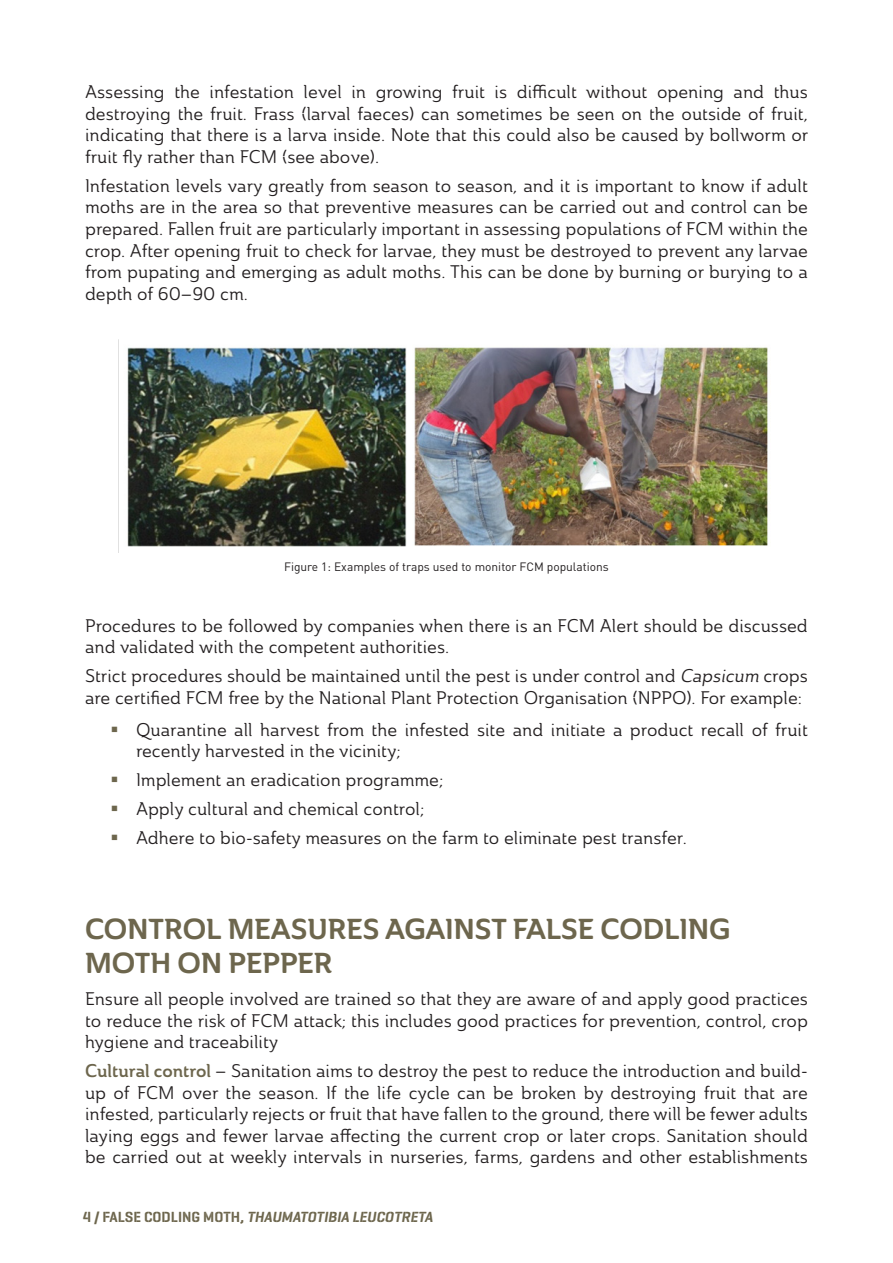
<style>
.page{position:relative;width:893px;height:1263px;background:#fff}
.page>*{position:absolute;margin:0;border:0;box-sizing:border-box;transform-origin:0 0}
.t1{font:28.5px/34.2px "Ainslie Nor Bol";color:#6d664d}
.t2{font:18px/21.6px "Ainslie Nor Reg";color:#231f20;text-align:justify}
.t3{font:italic 600 15px "Geogrotesque Stencil A";color:#6d664d}
.t4{font:12px "DIN Pro";color:#231f20}
.s1{font-style:italic}
.s2{font-family:"Ainslie Nor Dem";color:#6d664d}
.s3{font-style:normal}
</style>
<div class="page">
<img style="left:127px;top:347px;width:641px;height:200px">
<p class="t2" style="left:85px;top:81px;width:725px">Assessing the infestation level in growing fruit is difficult without opening and thus destroying the fruit. Frass (larval faeces) can sometimes be seen on the outside of fruit, indicating that there is a larva inside. Note that this could also be caused by bollworm or fruit fly rather than FCM (see above).</p>
<p class="t2" style="left:85px;top:174px;width:724px">Infestation levels vary greatly from season to season, and it is important to know if adult moths are in the area so that preventive measures can be carried out and control can be prepared. Fallen fruit are particularly important in assessing populations of FCM within the crop. After opening fruit to check for larvae, they must be destroyed to prevent any larvae from pupating and emerging as adult moths. This can be done by burning or burying to a depth of 60–90 cm.</p>
<p class="t4" style="left:284px;top:558px;width:326px">Figure 1: Examples of traps used to monitor FCM populations</p>
<p class="t2" style="left:85px;top:614px;width:724px">Procedures to be followed by companies when there is an FCM Alert should be discussed and validated with the competent authorities.</p>
<p class="t2" style="left:85px;top:665px;width:724px">Strict procedures should be maintained until the pest is under control and <span class="s1">Capsicum</span> crops are certified FCM free by the National Plant Protection Organisation (NPPO). For example:</p>
<p class="t2" style="left:136px;top:719px;width:673px">Quarantine all harvest from the infested site and initiate a product recall of fruit recently harvested in the vicinity;</p>
<p class="t2" style="left:136px;top:765px;width:552px;line-height:28.7px;text-align:left">Implement an eradication programme;<br>Apply cultural and chemical control;<br>Adhere to bio-safety measures on the farm to eliminate pest transfer.</p>
<h1 class="t1" style="left:85px;top:912px;width:647px">CONTROL MEASURES AGAINST FALSE CODLING<br>MOTH ON PEPPER</h1>
<p class="t2" style="left:85px;top:988px;width:724px">Ensure all people involved are trained so that they are aware of and apply good practices to reduce the risk of FCM attack; this includes good practices for prevention, control, crop hygiene and traceability</p>
<p class="t2" style="left:85px;top:1060px;width:724px"><span class="s2">Cultural control</span> – Sanitation aims to destroy the pest to reduce the introduction and build&shy;up of FCM over the season. If the life cycle can be broken by destroying fruit that are infested, particularly rejects or fruit that have fallen to the ground, there will be fewer adults laying eggs and fewer larvae affecting the current crop or later crops. Sanitation should be carried out at weekly intervals in nurseries, farms, gardens and other establishments</p>
<p class="t3" style="left:83px;top:1207px;width:354px"><span class="s3">4 / FA L S E C O D L I N G M O T H ,</span> THAUMATOTIBIA LEUCOTRETA</p>
</div>
